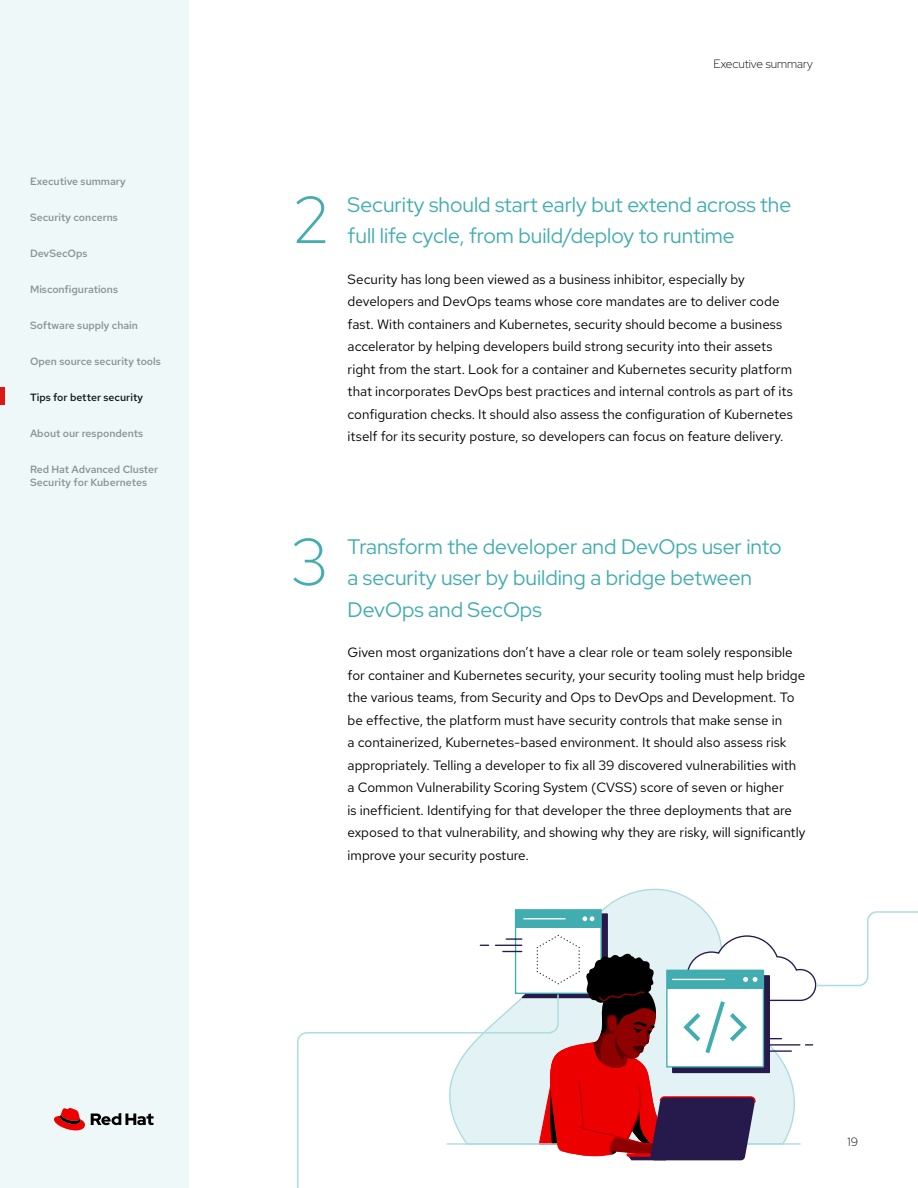
<style>
.page{position:relative;width:918px;height:1188px;background:#fff}
.page>*{position:absolute;margin:0;border:0;box-sizing:border-box;transform-origin:0 0}
.t1{font:300 66px "Red Hat Display";color:#43adaf}
.body_large{font:21px/31.5px "Red Hat Display";color:#43adaf}
.body{font:13.5px/22.5px "Red Hat Text";color:#000}
.t2{font:300 12px "Red Hat Display";color:#000}
.navigation_primary{font:500 10.5px/13.5px "Red Hat Text";color:#8c8c8c}
.navigation_primary-2{font:500 10.5px "Red Hat Text";color:#000}
</style>
<div class="page">
<svg style="left:479px;top:888px;width:225px;height:58px"></svg>
<svg style="left:297px;top:1020px;width:199px;height:168px"></svg>
<svg style="left:496px;top:910px;width:422px;height:251px"></svg>
<div style="left:0;top:0;width:188px;height:1188px;background:#eff8f8"></div>
<svg style="left:54px;top:1108px;width:31px;height:22px"></svg>
<svg style="left:91px;top:1113px;width:63px;height:12px"></svg>
<p class="navigation_primary" style="left:30px;top:174px;width:97px">Executive summary</p>
<p class="navigation_primary" style="left:30px;top:210px;width:89px">Security concerns</p>
<p class="navigation_primary" style="left:30px;top:246px;width:59px">DevSecOps</p>
<p class="navigation_primary" style="left:30px;top:282px;width:90px">Misconfigurations</p>
<p class="navigation_primary" style="left:30px;top:318px;width:110px">Software supply chain</p>
<p class="navigation_primary" style="left:30px;top:354px;width:132px">Open source security tools</p>
<p class="navigation_primary-2" style="left:30px;top:390px;width:115px">Tips for better security</p>
<p class="navigation_primary" style="left:30px;top:426px;width:115px">About our respondents</p>
<p class="navigation_primary" style="left:30px;top:462px;width:130px">Red Hat Advanced Cluster<br>Security for Kubernetes</p>
<p class="t2" style="left:714px;top:55px;width:101px">Executive summary</p>
<p class="t1" style="left:293px;top:177px;width:37px">2</p>
<p class="body_large" style="left:348px;top:188px;width:445px">Security should start early but extend across the full life cycle, from build/deploy to runtime</p>
<p class="body" style="left:348px;top:267px;width:447px">Security has long been viewed as a business inhibitor, especially by developers and DevOps teams whose core mandates are to deliver code fast. With containers and Kubernetes, security should become a business accelerator by helping developers build strong security into their assets right from the start. Look for a container and Kubernetes security platform that incorporates DevOps best practices and internal controls as part of its configuration checks. It should also assess the configuration of Kubernetes itself for its security posture, so developers can focus on feature delivery.</p>
<p class="t1" style="left:291px;top:519px;width:39px">3</p>
<p class="body_large" style="left:348px;top:530px;width:436px">Transform the developer and DevOps user into a security user by building a bridge between<br>DevOps and SecOps</p>
<p class="body" style="left:348px;top:641px;width:459px">Given most organizations don’t have a clear role or team solely responsible for container and Kubernetes security, your security tooling must help bridge the various teams, from Security and Ops to DevOps and Development. To be effective, the platform must have security controls that make sense in<br>a containerized, Kubernetes-based environment. It should also assess risk appropriately. Telling a developer to fix all 39 discovered vulnerabilities with a Common Vulnerability Scoring System (CVSS) score of seven or higher<br>is inefficient. Identifying for that developer the three deployments that are exposed to that vulnerability, and showing why they are risky, will significantly improve your security posture.</p>
<p class="t2" style="left:848px;top:1134px;width:12px">19</p>
</div>
